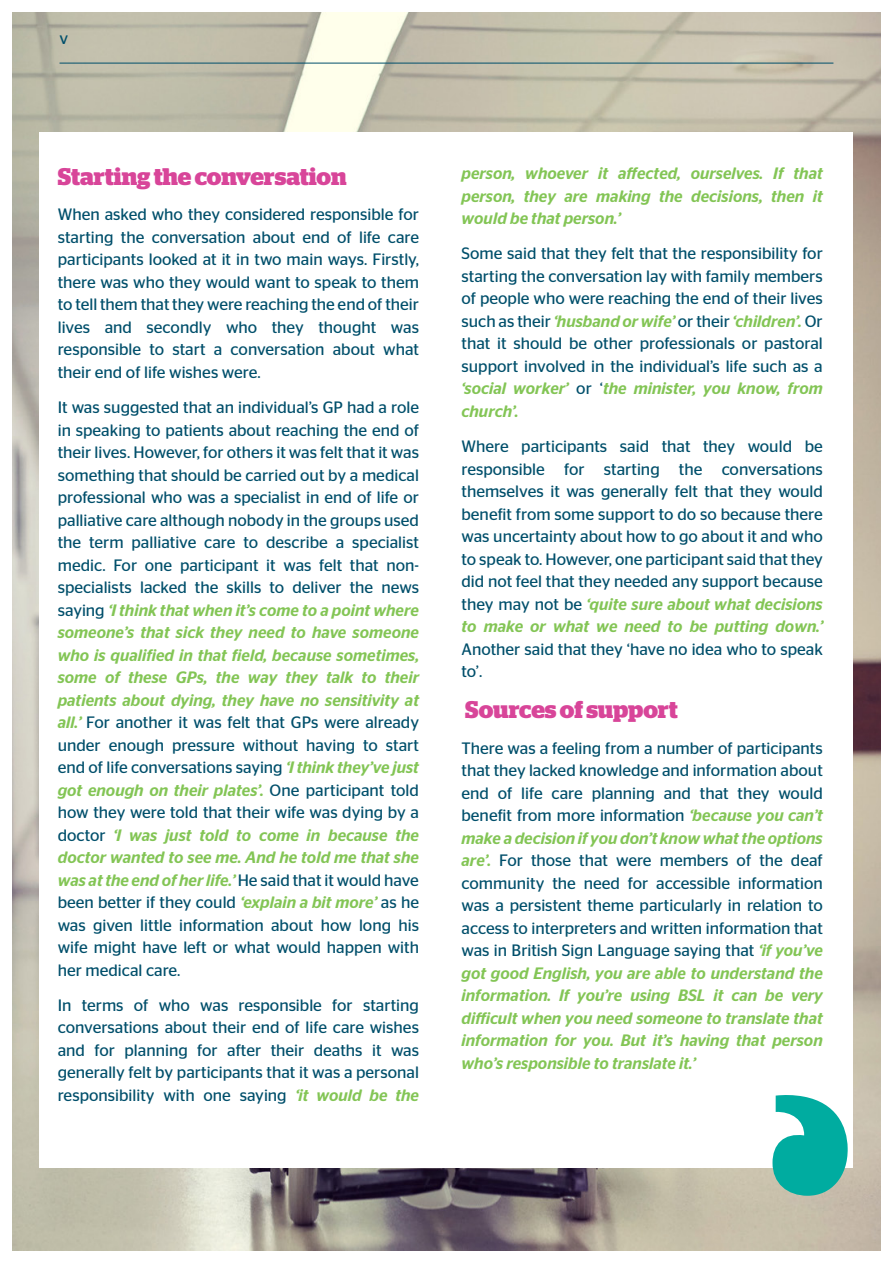
<style>
.page{position:relative;width:893px;height:1263px;background:#fff}
.page>*{position:absolute;margin:0;border:0;box-sizing:border-box;transform-origin:0 0}
.Normal_-_Body_Copy{font:700 24px "Stag";letter-spacing:-.005em;color:#d84599}
.Normal_-_Body_Copy-2{font:16.5px/22.5px "Stag Sans";color:#004f6b;text-align:justify}
.Normal_-_Body_Copy-3{font:italic 500 16.5px/22.5px "Stag Sans";color:#83c555;text-align:justify}
.s1{font-weight:500;font-style:italic;color:#83c555}
</style>
<div class="page">
<img style="left:13px;top:13px;width:867px;height:1237px">
<hr style="left:60px;top:63px;width:773px;height:1px;background:#004f6b">
<div style="left:39px;top:132px;width:814px;height:1035px;background:#fff"></div>
<svg style="left:772px;top:1095px;width:76px;height:101px"></svg>
<p class="Normal_-_Body_Copy-2" style="left:60px;top:27px;width:10px">v</p>
<p class="Normal_-_Body_Copy" style="left:58px;top:163px;width:290px">Starting the conversation</p>
<p class="Normal_-_Body_Copy-2" style="left:58px;top:203px;width:363px">When asked who they considered responsible for starting the conversation about end of life care participants looked at it in two main ways. Firstly, there was who they would want to speak to them to tell them that they were reaching the end of their lives and secondly who they thought was responsible to start a conversation about what their end of life wishes were.</p>
<p class="Normal_-_Body_Copy-2" style="left:58px;top:396px;width:363px">It was suggested that an individual’s GP had a role in speaking to patients about reaching the end of their lives. However, for others it was felt that it was something that should be carried out by a medical professional who was a specialist in end of life or palliative care although nobody in the groups used the term palliative care to describe a specialist medic. For one participant it was felt that non&shy;specialists lacked the skills to deliver the news saying <span class="s1">‘I think that when it’s come to a point where someone’s that sick they need to have someone who is qualified in that field, because sometimes, some of these GPs, the way they talk to their patients about dying, they have no sensitivity at all.’</span> For another it was felt that GPs were already under enough pressure without having to start end of life conversations saying <span class="s1">‘I think they’ve just got enough on their plates’.</span> One participant told how they were told that their wife was dying by a doctor <span class="s1">‘I was just told to come in because the doctor wanted to see me. And he told me that she was at the end of her life.’</span> He said that it would have been better if they could <span class="s1">‘explain a bit more’</span> as he was given little information about how long his wife might have left or what would happen with her medical care.</p>
<p class="Normal_-_Body_Copy-2" style="left:58px;top:994px;width:363px">In terms of who was responsible for starting conversations about their end of life care wishes and for planning for after their deaths it was generally felt by participants that it was a personal responsibility with one saying <span class="s1">‘it would be the</span></p>
<p class="Normal_-_Body_Copy-3" style="left:462px;top:162px;width:363px">person, whoever it affected, ourselves. If that person, they are making the decisions, then it would be that person.’</p>
<p class="Normal_-_Body_Copy-2" style="left:462px;top:242px;width:363px">Some said that they felt that the responsibility for starting the conversation lay with family members of people who were reaching the end of their lives such as their <span class="s1">‘husband or wife’</span> or their <span class="s1">‘children’.</span> Or that it should be other professionals or pastoral support involved in the individual’s life such as a <span class="s1">‘social worker’</span> or ‘<span class="s1">the minister, you know, from church’.</span></p>
<p class="Normal_-_Body_Copy-2" style="left:462px;top:435px;width:363px">Where participants said that they would be responsible for starting the conversations themselves it was generally felt that they would benefit from some support to do so because there was uncertainty about how to go about it and who to speak to. However, one participant said that they did not feel that they needed any support because they may not be <span class="s1">‘quite sure about what decisions to make or what we need to be putting down.’ </span>Another said that they ‘have no idea who to speak to’.</p>
<p class="Normal_-_Body_Copy" style="left:465px;top:696px;width:214px">Sources of support</p>
<p class="Normal_-_Body_Copy-2" style="left:462px;top:736px;width:363px">There was a feeling from a number of participants that they lacked knowledge and information about end of life care planning and that they would benefit from more information <span class="s1">‘because you can’t make a decision if you don’t know what the options are’.</span> For those that were members of the deaf community the need for accessible information was a persistent theme particularly in relation to access to interpreters and written information that was in British Sign Language saying that <span class="s1">‘if you’ve got good English, you are able to understand the information. If you’re using BSL it can be very difficult when you need someone to translate that information for you. But it’s having that person who’s responsible to translate it.’</span></p>
</div>
